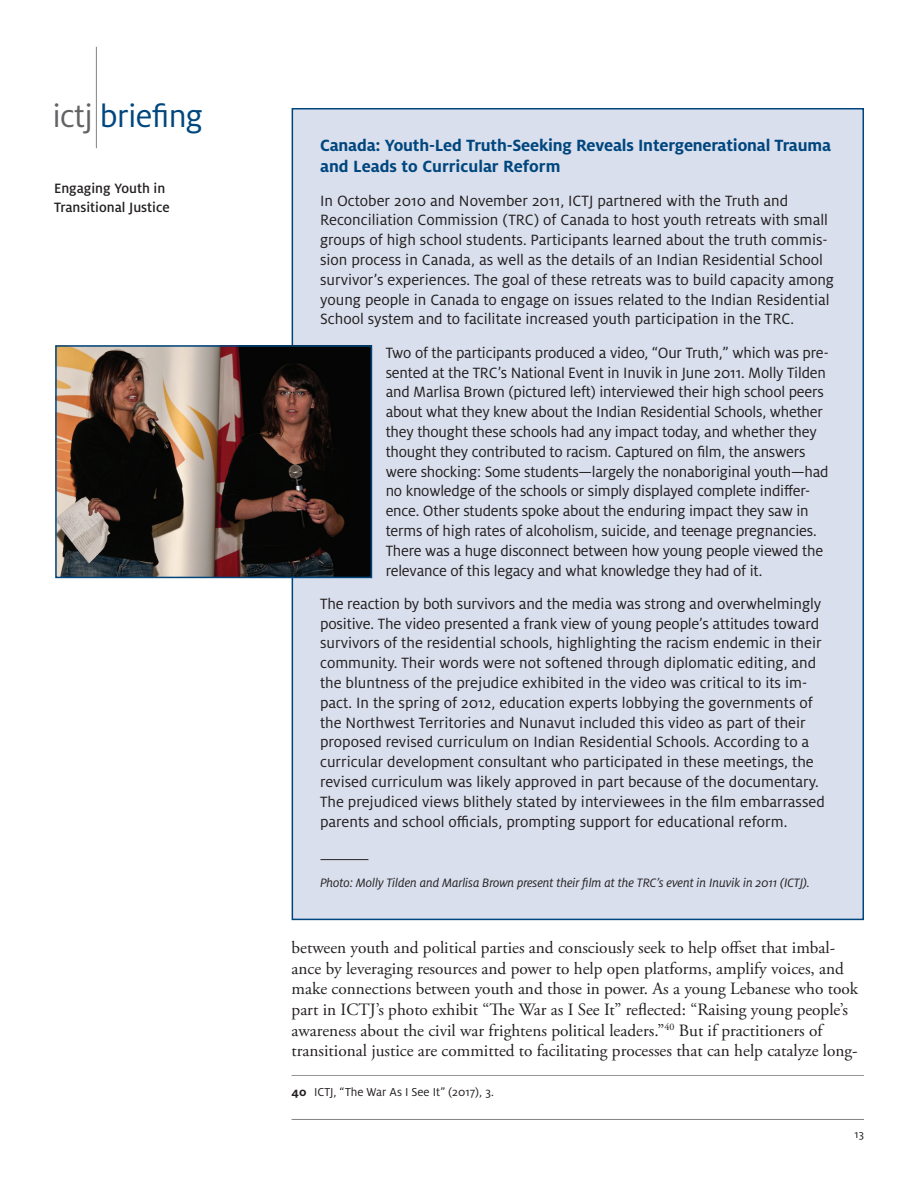
<style>
.page{position:relative;width:918px;height:1188px;background:#fff}
.page>*{position:absolute;margin:0;border:0;box-sizing:border-box;transform-origin:0 0}
.t1{font:34.65px "Milo OT";letter-spacing:-.02em;color:#00467e}
.t2{font:700 18px/21.6px "Milo OT";letter-spacing:-.01em;color:#00467e}
.t3{font:17.25px/20.7px "Adobe Garamond Pro";color:#231f20}
.t4{font:16.5px/19.8px "Milo OT";color:#231f20}
.t5{font:500 15px/19.5px "Milo OT";color:#231f20}
.t6{font:italic 13.5px "Milo OT";letter-spacing:-.01em;color:#231f20}
.t7{font:12.75px "Milo OT";color:#231f20}
.t8{font:12px "Milo OT";color:#231f20}
.s1{color:#636366}
.s2{font-weight:700}
</style>
<div class="page">
<hr style="left:292px;top:1119px;width:572px;height:1px;background:#808285">
<hr style="left:96px;top:47px;width:1px;height:101px;background:#808285">
<hr style="left:292px;top:1075px;width:572px;height:1px;background:#939598">
<div style="left:292px;top:109px;width:571px;height:810px;background:#d9dfec"></div>
<hr style="left:320px;top:859px;width:48px;height:1px;background:#231f20">
<img style="left:58px;top:348px;width:311px;height:227px">
<div style="left:55px;top:345px;width:317px;height:233px;border:2px solid #00467e"></div>
<h1 class="t1" style="left:52px;top:97px;width:152px"><span class="s1">ictj</span> briefing</h1>
<p class="t5" style="left:54px;top:179px;width:117px">Engaging Youth in<br>Transitional Justice</p>
<p class="t2" style="left:320px;top:134px;width:513px">Canada: Youth-Led Truth-Seeking Reveals Intergenerational Trauma and Leads to Curricular Reform</p>
<p class="t4" style="left:320px;top:191px;width:515px">In October 2010 and November 2011, ICTJ partnered with the Truth and Reconciliation Commission (TRC) of Canada to host youth retreats with small groups of high school students. Participants learned about the truth commis&shy;sion process in Canada, as well as the details of an Indian Residential School survivor’s experiences. The goal of these retreats was to build capacity among young people in Canada to engage on issues related to the Indian Residential School system and to facilitate increased youth participation in the TRC.</p>
<p class="t4" style="left:386px;top:343px;width:445px">Two of the participants produced a video, “Our Truth,” which was pre&shy;sented at the TRC’s National Event in Inuvik in June 2011. Molly Tilden and Marlisa Brown (pictured left) interviewed their high school peers about what they knew about the Indian Residential Schools, whether they thought these schools had any impact today, and whether they thought they contributed to racism. Captured on film, the answers were shocking: Some students—largely the nonaboriginal youth—had no knowledge of the schools or simply displayed complete indiffer&shy;ence. Other students spoke about the enduring impact they saw in terms of high rates of alcoholism, suicide, and teenage pregnancies.<br>There was a huge disconnect between how young people viewed the relevance of this legacy and what knowledge they had of it.</p>
<p class="t4" style="left:320px;top:594px;width:506px">The reaction by both survivors and the media was strong and overwhelmingly positive. The video presented a frank view of young people’s attitudes toward survivors of the residential schools, highlighting the racism endemic in their community. Their words were not softened through diplomatic editing, and the bluntness of the prejudice exhibited in the video was critical to its im&shy;pact. In the spring of 2012, education experts lobbying the governments of the Northwest Territories and Nunavut included this video as part of their proposed revised curriculum on Indian Residential Schools. According to a curricular development consultant who participated in these meetings, the revised curriculum was likely approved in part because of the documentary.<br>The prejudiced views blithely stated by interviewees in the film embarrassed parents and school officials, prompting support for educational reform.</p>
<p class="t6" style="left:320px;top:875px;width:491px">Photo: Molly Tilden and Marlisa Brown present their film at the TRC’s event in Inuvik in 2011 (ICTJ).</p>
<p class="t3" style="left:292px;top:938px;width:568px">between youth and political parties and consciously seek to help offset that imbal&shy;ance by leveraging resources and power to help open platforms, amplify voices, and make connections between youth and those in power. As a young Lebanese who took part in ICTJ’s photo exhibit “The War as I See It” reflected: “Raising young people’s awareness about the civil war frightens political leaders.”<sup>40</sup> But if practitioners of transitional justice are committed to facilitating processes that can help catalyze long-</p>
<p class="t7" style="left:292px;top:1085px;width:204px"><span class="s2">40</span> ICTJ, “The War As I See It” (2017), 3.</p>
<p class="t8" style="left:855px;top:1128px;width:11px">13</p>
</div>
